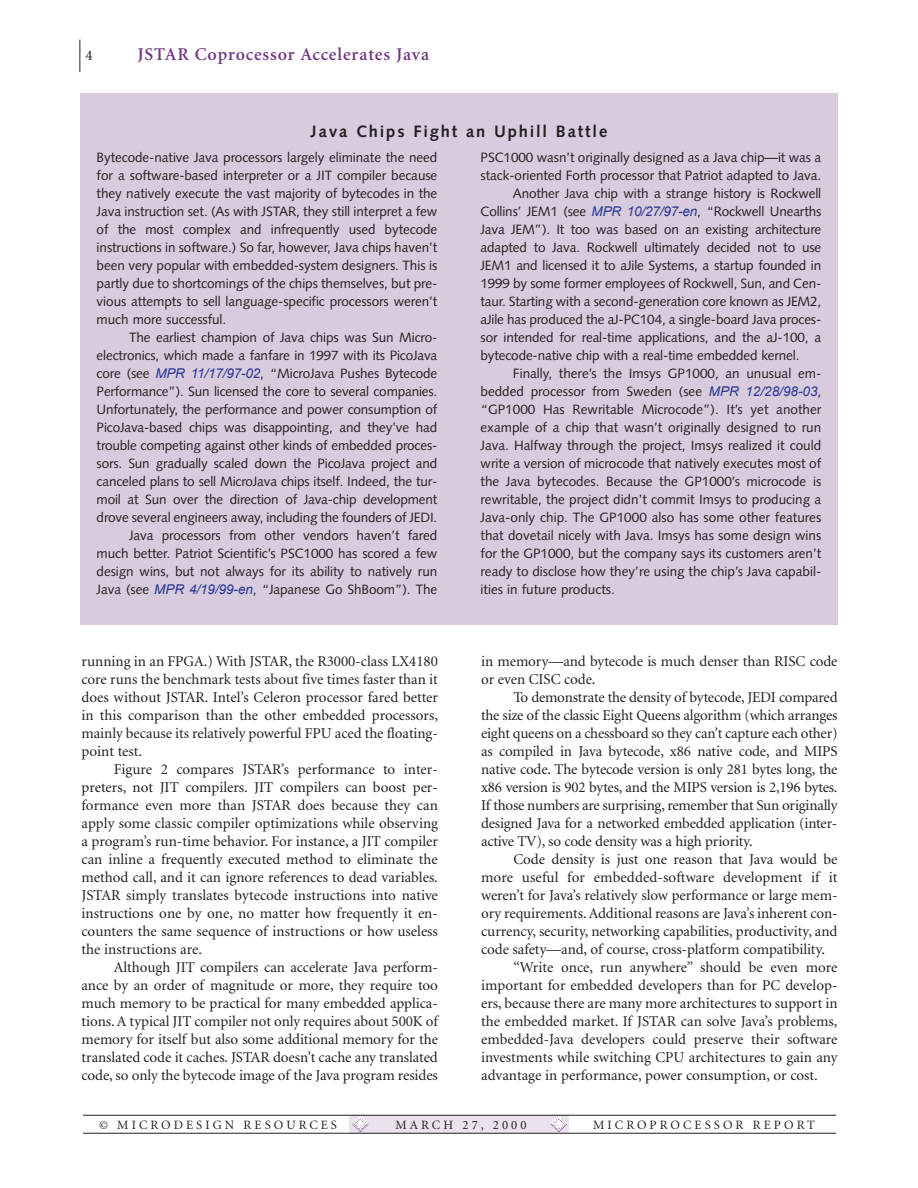
<style>
.page{position:relative;width:918px;height:1188px;background:#fff}
.page>*{position:absolute;margin:0;border:0;box-sizing:border-box;transform-origin:0 0}
.t1{font:600 18px "Minion";letter-spacing:.05em;color:#703783}
.t2{font:700 16.5px "Syntax";letter-spacing:.11em;color:#231f20}
.t3{font:15px/18px "Minion";letter-spacing:-.005em;color:#231f20;text-align:justify}
.t4{font:13.5px/18px "Syntax";letter-spacing:-.01em;color:#231f20;text-align:justify}
.t5{font:12.75px "Minion";letter-spacing:.24em;color:#231f20}
.s1{font-family:"Arial";font-style:italic;color:#293795}
</style>
<div class="page">
<div style="left:350px;top:1116px;width:219px;height:17px;background:#eae3ed"></div>
<svg style="left:551px;top:1117px;width:16px;height:15px"></svg>
<svg style="left:352px;top:1117px;width:16px;height:15px"></svg>
<hr style="left:80px;top:40px;width:1px;height:32px;background:#231f20">
<hr style="left:83px;top:1115px;width:753px;height:1px;background:#231f20">
<hr style="left:83px;top:1133px;width:753px;height:1px;background:#231f20">
<div style="left:80px;top:134px;width:757px;height:491px;background:#d7cbdd"></div>
<div style="left:80px;top:93px;width:757px;height:47px;background:#d7cbdd"></div>
<p class="t3" style="left:86px;top:47px;width:9px">4</p>
<h1 class="t1" style="left:137px;top:47px;width:293px">JSTAR Coprocessor Accelerates Java</h1>
<p class="t2" style="left:311px;top:124px;width:298px">Java Chips Fight an Uphill Battle</p>
<p class="t4" style="left:97px;top:150px;width:342px">Bytecode-native Java processors largely eliminate the need for a software-based interpreter or a JIT compiler because they natively execute the vast majority of bytecodes in the Java instruction set. (As with JSTAR, they still interpret a few of the most complex and infrequently used bytecode instructions in software.) So far, however, Java chips haven’t been very popular with embedded-system designers. This is partly due to shortcomings of the chips themselves, but pre&shy;vious attempts to sell language-specific processors weren’t much more successful.</p>
<p class="t4" style="left:97px;top:330px;width:342px;text-align:right">The earliest champion of Java chips was Sun Micro&shy;electronics, which made a fanfare in 1997 with its PicoJava core (see <span class="s1">MPR 11/17/97-02</span>, “MicroJava Pushes Bytecode Performance”). Sun licensed the core to several companies.<br>Unfortunately, the performance and power consumption of PicoJava-based chips was disappointing, and they’ve had trouble competing against other kinds of embedded proces&shy;sors. Sun gradually scaled down the PicoJava project and canceled plans to sell MicroJava chips itself. Indeed, the tur&shy;moil at Sun over the direction of Java-chip development drove several engineers away, including the founders of JEDI.<br>Java processors from other vendors haven’t fared much better. Patriot Scientific’s PSC1000 has scored a few design wins, but not always for its ability to natively run Java (see <span class="s1">MPR 4/19/99-en</span>, “Japanese Go ShBoom”). The</p>
<p class="t3" style="left:82px;top:653px;width:358px">running in an FPGA.) With JSTAR, the R3000-class LX4180 core runs the benchmark tests about five times faster than it does without JSTAR. Intel’s Celeron processor fared better in this comparison than the other embedded processors, mainly because its relatively powerful FPU aced the floating&shy;point test.</p>
<p class="t3" style="left:82px;top:761px;width:358px;text-indent:32px">Figure 2 compares JSTAR’s performance to inter&shy;preters, not JIT compilers. JIT compilers can boost per&shy;formance even more than JSTAR does because they can apply some classic compiler optimizations while observing a program’s run-time behavior. For instance, a JIT compiler can inline a frequently executed method to eliminate the method call, and it can ignore references to dead variables.<br>JSTAR simply translates bytecode instructions into native instructions one by one, no matter how frequently it en&shy;counters the same sequence of instructions or how useless the instructions are.</p>
<p class="t3" style="left:82px;top:959px;width:358px;text-indent:32px">Although JIT compilers can accelerate Java perform&shy;ance by an order of magnitude or more, they require too much memory to be practical for many embedded applica&shy;tions. A typical JIT compiler not only requires about 500K of memory for itself but also some additional memory for the translated code it caches. JSTAR doesn’t cache any translated code, so only the bytecode image of the Java program resides</p>
<p class="t4" style="left:481px;top:150px;width:342px">PSC1000 wasn’t originally designed as a Java chip—it was a</p>
<p class="t4" style="left:481px;top:168px;width:342px">stack-oriented Forth processor that Patriot adapted to Java.</p>
<p class="t4" style="left:513px;top:186px;width:310px">Another Java chip with a strange history is Rockwell</p>
<p class="t4" style="left:481px;top:204px;width:342px">Collins’ JEM1 (see <span class="s1">MPR 10/27/97-en</span>, “Rockwell Unearths</p>
<p class="t4" style="left:481px;top:222px;width:342px">Java JEM”). It too was based on an existing architecture</p>
<p class="t4" style="left:481px;top:240px;width:342px">adapted to Java. Rockwell ultimately decided not to use</p>
<p class="t4" style="left:481px;top:258px;width:342px">JEM1 and licensed it to aJile Systems, a startup founded in</p>
<p class="t4" style="left:481px;top:276px;width:342px">1999 by some former employees of Rockwell, Sun, and Cen-</p>
<p class="t4" style="left:481px;top:294px;width:342px">taur. Starting with a second-generation core known as JEM2,</p>
<p class="t4" style="left:481px;top:312px;width:342px">aJile has produced the aJ-PC104, a single-board Java proces-</p>
<p class="t4" style="left:481px;top:330px;width:342px">sor intended for real-time applications, and the aJ-100, a</p>
<p class="t4" style="left:481px;top:348px;width:320px">bytecode-native chip with a real-time embedded kernel.</p>
<p class="t4" style="left:513px;top:366px;width:310px">Finally, there’s the Imsys GP1000, an unusual em-</p>
<p class="t4" style="left:481px;top:384px;width:342px">bedded processor from Sweden (see <span class="s1">MPR 12/28/98-03</span>,</p>
<p class="t4" style="left:481px;top:402px;width:342px">“GP1000 Has Rewritable Microcode”). It’s yet another</p>
<p class="t4" style="left:481px;top:420px;width:342px">example of a chip that wasn’t originally designed to run</p>
<p class="t4" style="left:481px;top:438px;width:342px">Java. Halfway through the project, Imsys realized it could</p>
<p class="t4" style="left:481px;top:456px;width:342px">write a version of microcode that natively executes most of</p>
<p class="t4" style="left:481px;top:474px;width:342px">the Java bytecodes. Because the GP1000’s microcode is</p>
<p class="t4" style="left:481px;top:492px;width:342px">rewritable, the project didn’t commit Imsys to producing a</p>
<p class="t4" style="left:481px;top:510px;width:342px">Java-only chip. The GP1000 also has some other features</p>
<p class="t4" style="left:481px;top:528px;width:342px">that dovetail nicely with Java. Imsys has some design wins</p>
<p class="t4" style="left:481px;top:546px;width:342px">for the GP1000, but the company says its customers aren’t</p>
<p class="t4" style="left:481px;top:564px;width:342px">ready to disclose how they’re using the chip’s Java capabil-</p>
<p class="t4" style="left:481px;top:582px;width:136px">ities in future products.</p>
<p class="t3" style="left:481px;top:653px;width:358px">in memory—and bytecode is much denser than RISC code or even CISC code.</p>
<p class="t3" style="left:481px;top:689px;width:358px;text-indent:32px">To demonstrate the density of bytecode, JEDI compared the size of the classic Eight Queens algorithm (which arranges eight queens on a chessboard so they can’t capture each other) as compiled in Java bytecode, x86 native code, and MIPS native code. The bytecode version is only 281 bytes long, the x86 version is 902 bytes, and the MIPS version is 2,196 bytes.<br>If those numbers are surprising, remember that Sun originally designed Java for a networked embedded application (inter&shy;active TV), so code density was a high priority.</p>
<p class="t3" style="left:514px;top:851px;width:326px">Code density is just one reason that Java would be</p>
<p class="t3" style="left:481px;top:869px;width:358px">more useful for embedded-software development if it</p>
<p class="t3" style="left:481px;top:887px;width:358px">weren’t for Java’s relatively slow performance or large mem-</p>
<p class="t3" style="left:481px;top:905px;width:358px">ory requirements. Additional reasons are Java’s inherent con-</p>
<p class="t3" style="left:481px;top:923px;width:358px">currency, security, networking capabilities, productivity, and</p>
<p class="t3" style="left:481px;top:941px;width:345px">code safety—and, of course, cross-platform compatibility.</p>
<p class="t3" style="left:514px;top:959px;width:325px">“Write once, run anywhere” should be even more</p>
<p class="t3" style="left:481px;top:977px;width:358px">important for embedded developers than for PC develop-</p>
<p class="t3" style="left:481px;top:995px;width:358px">ers, because there are many more architectures to support in</p>
<p class="t3" style="left:481px;top:1013px;width:358px">the embedded market. If JSTAR can solve Java’s problems,</p>
<p class="t3" style="left:481px;top:1031px;width:358px">embedded-Java developers could preserve their software</p>
<p class="t3" style="left:481px;top:1049px;width:358px">investments while switching CPU architectures to gain any</p>
<p class="t3" style="left:481px;top:1067px;width:338px">advantage in performance, power consumption, or cost.</p>
<p class="t5" style="left:99px;top:1120px;width:240px">© MICRODESIGN RESOURCES</p>
<p class="t5" style="left:396px;top:1120px;width:133px">MARCH 27, 2000</p>
<p class="t5" style="left:593px;top:1120px;width:223px">MICROPROCESSOR REPORT</p>
</div>
